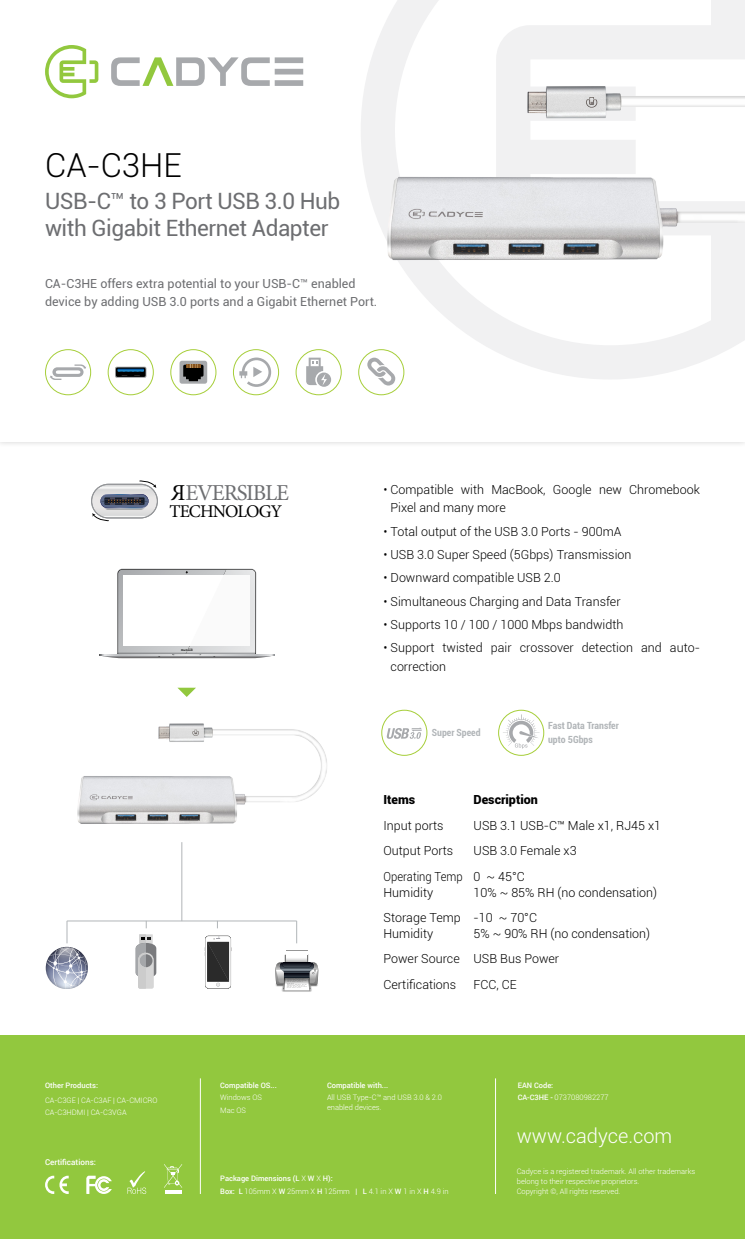
<style>
.page{position:relative;width:745px;height:1239px;background:#fff}
.page>*{position:absolute;margin:0;border:0;box-sizing:border-box;transform-origin:0 0}
.t1{font:300 33.12px "Roboto";color:#000}
.t2{font:22.75px "Minion Pro";letter-spacing:-.05em;color:#6d6e71}
.t3{font:22.5px/27px "Roboto";letter-spacing:-.02em;color:#6d6e71}
.t4{font:300 20px "Roboto";color:#fff}
.t5{font:17.88px "Minion Pro";letter-spacing:-.05em;color:#000}
.t6{font:300 12.5px/25.6px "Roboto";color:#000}
.t7{font:12.5px/17.5px "Roboto";color:#6d6e71}
.t8{font:900 12.5px "Roboto";color:#000}
.t9{font:700 condensed 9.88px/13.8px "Roboto";color:#b1b5b8}
.t10{font:500 8.12px "Roboto";color:#fff}
.t11{font:300 7.5px/10px "Roboto";color:#fff}
.t12{font:500 7.5px/12.5px "Roboto";color:#fff}
.t13{font:600 2.88px "Myriad Pro";color:#000}
.s1{font-weight:300}
</style>
<div class="page">
<svg style="left:360px;top:0;width:384px;height:379px"></svg>
<div style="left:0;top:1036px;width:744px;height:203px;background:#92c83e"></div>
<svg style="left:111px;top:57px;width:192px;height:29px"></svg>
<svg style="left:45px;top:45px;width:53px;height:53px"></svg>
<svg style="left:45px;top:1175px;width:24px;height:19px"></svg>
<svg style="left:86px;top:1175px;width:26px;height:19px"></svg>
<svg style="left:127px;top:1171px;width:19px;height:23px"></svg>
<svg style="left:164px;top:1164px;width:18px;height:24px"></svg>
<hr style="left:165px;top:1190px;width:16px;height:4px;background:#fff">
<hr style="left:495px;top:1078px;width:1px;height:116px;background:#fff">
<hr style="left:200px;top:1078px;width:1px;height:116px;background:#fff">
<svg style="left:367px;top:358px;width:28px;height:27px"></svg>
<div style="left:358px;top:349px;width:46px;height:46px;border:1px solid #a6ce39;border-radius:50%"></div>
<div style="left:170px;top:349px;width:46px;height:46px;border:1px solid #a6ce39;border-radius:50%"></div>
<div style="left:233px;top:349px;width:46px;height:46px;border:1px solid #a6ce39;border-radius:50%"></div>
<svg style="left:239px;top:357px;width:32px;height:30px"></svg>
<div style="left:295px;top:349px;width:46px;height:46px;border:1px solid #a6ce39;border-radius:50%"></div>
<svg style="left:306px;top:358px;width:25px;height:29px"></svg>
<div style="left:45px;top:349px;width:46px;height:46px;border:1px solid #a6ce39;border-radius:50%"></div>
<svg style="left:50px;top:364px;width:36px;height:16px"></svg>
<svg style="left:99px;top:568px;width:175px;height:90px"></svg>
<div style="left:381px;top:710px;width:46px;height:46px;border:1px solid #a6ce39;border-radius:50%"></div>
<svg style="left:386px;top:727px;width:36px;height:12px"></svg>
<div style="left:498px;top:710px;width:46px;height:46px;border:1px solid #a6ce39;border-radius:50%"></div>
<svg style="left:502px;top:714px;width:37px;height:34px"></svg>
<svg style="left:178px;top:688px;width:18px;height:9px"></svg>
<svg style="left:146px;top:934px;width:7px;height:4px"></svg>
<svg style="left:139px;top:934px;width:7px;height:4px"></svg>
<svg style="left:136px;top:938px;width:20px;height:50px"></svg>
<svg style="left:204px;top:936px;width:28px;height:53px"></svg>
<hr style="left:67px;top:920px;width:229px;height:1px;background:#b1b5b8">
<hr style="left:181px;top:842px;width:1px;height:79px;background:#b1b5b8">
<svg style="left:296px;top:921px;width:1px;height:22px"></svg>
<div style="left:108px;top:349px;width:46px;height:46px;border:1px solid #a6ce39;border-radius:50%"></div>
<svg style="left:115px;top:367px;width:31px;height:11px"></svg>
<svg style="left:116px;top:367px;width:29px;height:10px"></svg>
<svg style="left:117px;top:369px;width:27px;height:7px"></svg>
<svg style="left:179px;top:361px;width:28px;height:23px"></svg>
<svg style="left:183px;top:365px;width:20px;height:16px"></svg>
<svg style="left:275px;top:954px;width:43px;height:38px"></svg>
<svg style="left:46px;top:921px;width:42px;height:68px"></svg>
<svg style="left:92px;top:484px;width:65px;height:34px"></svg>
<div style="left:91px;top:484px;width:66px;height:34px;border:1px solid #939598;border-radius:17px"></div>
<svg style="left:139px;top:480px;width:17px;height:8px"></svg>
<svg style="left:92px;top:494px;width:56px;height:27px;background:#989ba5"></svg>
<img style="left:360px;top:57px;width:384px;height:235px">
<img style="left:77px;top:723px;width:250px;height:101px">
<h1 class="t1" style="left:45px;top:142px;width:138px">CA-C3HE</h1>
<h3 class="t3" style="left:45px;top:186px;width:296px">USB-C™ to 3 Port USB 3.0 Hub with Gigabit Ethernet Adapter</h3>
<p class="t7" style="left:45px;top:275px;width:333px">CA-C3HE offers extra potential to your USB-C™ enabled device by adding USB 3.0 ports and a Gigabit Ethernet Port.</p>
<h2 class="t2" style="left:185px;top:478px;width:105px">EVERSIBLE</h2>
<h3 class="t5" style="left:169px;top:499px;width:114px">TECHNOLOGY</h3>
<p class="t13" style="left:181px;top:648px;width:13px">Macbook</p>
<p class="t6" style="left:390px;top:480px;width:311px;line-height:18.4px;text-indent:-7px">• Compatible with MacBook, Google new Chromebook<br>Pixel and many more</p>
<p class="t6" style="left:383px;top:518px;width:239px">• Total output of the USB 3.0 Ports - 900mA</p>
<p class="t6" style="left:383px;top:541px;width:249px">• USB 3.0 Super Speed (5Gbps) Transmission</p>
<p class="t6" style="left:383px;top:565px;width:179px">• Downward compatible USB 2.0</p>
<p class="t6" style="left:383px;top:588px;width:238px">• Simultaneous Charging and Data Transfer</p>
<p class="t6" style="left:383px;top:611px;width:241px">• Supports 10 / 100 / 1000 Mbps bandwidth</p>
<p class="t6" style="left:390px;top:638px;width:311px;line-height:18.2px;text-indent:-7px">• Support twisted pair crossover detection and auto&shy;correction</p>
<p class="t9" style="left:431px;top:725px;width:50px">Super Speed</p>
<p class="t9" style="left:547px;top:718px;width:72px">Fast Data Transfer upto 5Gbps</p>
<p class="t12" style="left:45px;top:1078px;width:55px">Other Products:</p>
<p class="t11" style="left:45px;top:1093px;width:114px;line-height:12.5px">CA-C3GE | CA-C3AF | CA-CMICRO<br>CA-C3HDMI | CA-C3VGA</p>
<p class="t10" style="left:45px;top:1156px;width:52px">Certifications:</p>
<p class="t12" style="left:220px;top:1078px;width:58px">Compatible OS...</p>
<p class="t11" style="left:220px;top:1091px;width:43px;line-height:12.5px">Windows OS<br>Mac OS</p>
<p class="t8" style="left:383px;top:791px;width:33px">Items</p>
<p class="t8" style="left:473px;top:791px;width:66px">Description</p>
<p class="t6" style="left:383px;top:812px;width:61px">Input ports</p>
<p class="t6" style="left:473px;top:812px;width:189px">USB 3.1 USB-C™ Male x1, RJ45 x1</p>
<p class="t6" style="left:383px;top:837px;width:71px">Output Ports</p>
<p class="t6" style="left:383px;top:837px;width:194px;text-indent:90px">USB 3.0 Female x3<br>Operating Temp 0℃ ~ 45°C</p>
<p class="t6" style="left:383px;top:879px;width:51px">Humidity</p>
<p class="t6" style="left:383px;top:879px;width:275px;text-indent:90px">10% ~ 85% RH (no condensation)<br>Storage Temp -10℃ ~ 70°C℃</p>
<p class="t6" style="left:383px;top:920px;width:51px">Humidity</p>
<p class="t6" style="left:383px;top:920px;width:268px;text-indent:90px">5% ~ 90% RH (no condensation)<br>Power Source USB Bus Power<br>Certifications</p>
<p class="t6" style="left:473px;top:971px;width:45px">FCC, CE</p>
<p class="t12" style="left:327px;top:1078px;width:63px">Compatible with...</p>
<p class="t11" style="left:327px;top:1092px;width:116px">All USB Type-C™ and USB 3.0 &amp; 2.0 enabled devices.</p>
<p class="t12" style="left:517px;top:1078px;width:92px">EAN Code:<br>CA-C3HE - <span class="s1">0737080982277</span></p>
<h3 class="t4" style="left:516px;top:1122px;width:157px">www.cadyce.com</h3>
<p class="t12" style="left:220px;top:1172px;width:230px">Package Dimensions (L <span class="s1">X</span> W <span class="s1">X</span> H):<br>Box: L <span class="s1">105mm X</span> W <span class="s1">25mm X</span> H <span class="s1">125mm</span> | L <span class="s1">4.1 in X</span> W <span class="s1">1 in X</span> H <span class="s1">4.9 in</span></p>
<p class="t11" style="left:516px;top:1166px;width:180px">Cadyce is a registered trademark. All other trademarks belong to their respective proprietors.<br>Copyright ©, All rights reserved.</p>
</div>
